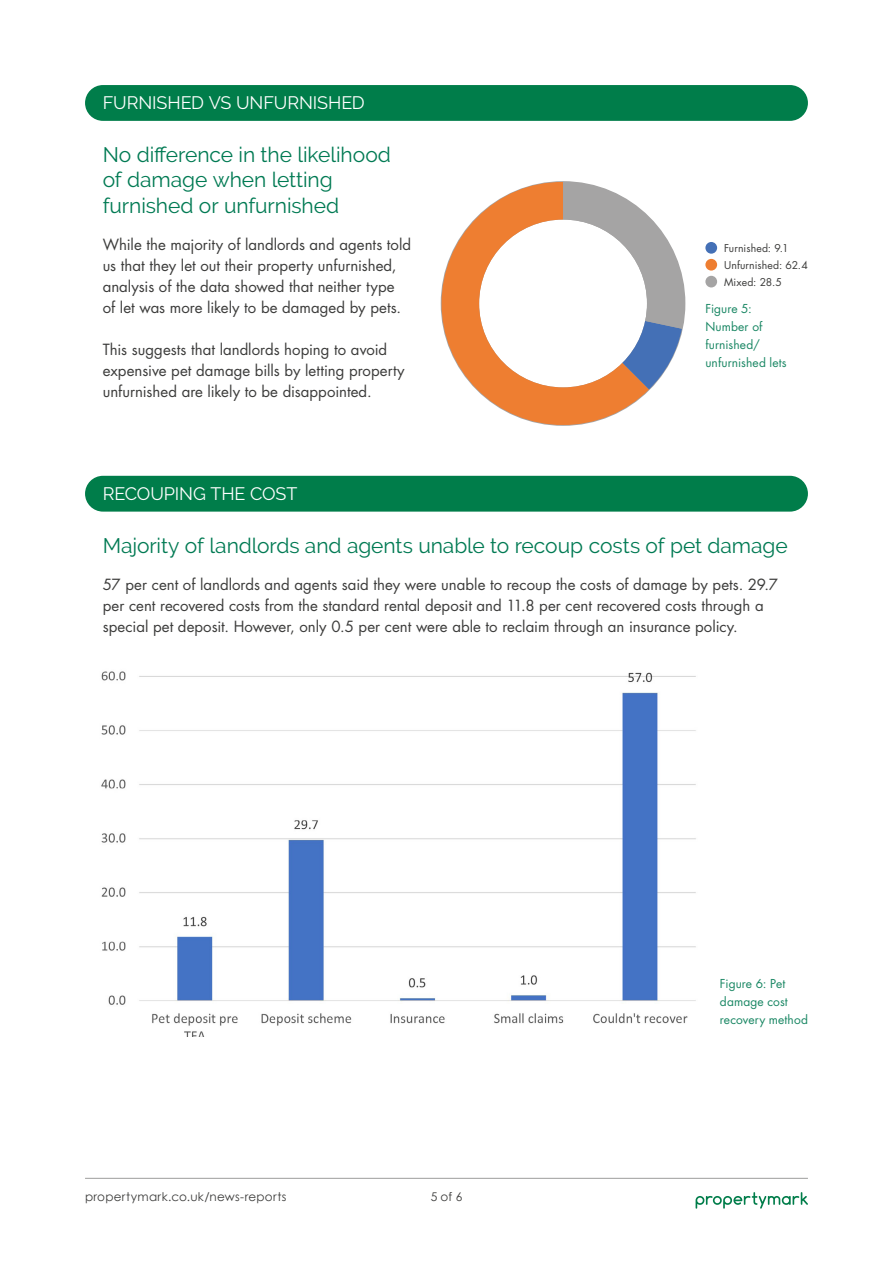
<style>
.page{position:relative;width:893px;height:1263px;background:#fff}
.page>*{position:absolute;margin:0;border:0;box-sizing:border-box;transform-origin:0 0}
.t1{font:21px/25.5px "Raleway";letter-spacing:-.005em;color:#007a53}
.t2{font:18px "Raleway";letter-spacing:-.005em;color:#fff}
.t3{font:15px/21px "Futura Std";color:#3c3c3b}
.t4{font:12px/18px "Futura Std";letter-spacing:.005em;color:#1a8764}
.t5{font:12px "Century Gothic";letter-spacing:.02em;color:#3c3c3b}
.t6{font:10.5px/17.2px "Futura Std";letter-spacing:.01em;color:#3c3c3b}
</style>
<div class="page">
<hr style="left:85px;top:1178px;width:723px;height:1px;background:#9d9d9c">
<svg style="left:696px;top:1192px;width:112px;height:16px"></svg>
<div style="left:85px;top:85px;width:723px;height:36px;background:#007d4a;border-radius:18px"></div>
<div style="left:85px;top:476px;width:723px;height:36px;background:#007d4a;border-radius:18px"></div>
<svg style="left:441px;top:182px;width:208px;height:244px"></svg>
<svg style="left:563px;top:182px;width:122px;height:207px"></svg>
<div style="left:705px;top:276px;width:12px;height:11px;background:#a5a4a4;border-radius:50%"></div>
<div style="left:705px;top:259px;width:12px;height:12px;background:#ee7e31;border-radius:50%"></div>
<div style="left:705px;top:242px;width:12px;height:12px;background:#4470b6;border-radius:50%"></div>
<img style="left:101px;top:671px;width:595px;height:365px">
<p class="t2" style="left:103px;top:93px;width:264px">FURNISHED VS UNFURNISHED</p>
<h1 class="t1" style="left:103px;top:142px;width:290px">No difference in the likelihood of damage when letting furnished or unfurnished</h1>
<p class="t3" style="left:103px;top:234px;width:310px">While the majority of landlords and agents told us that they let out their property unfurnished, analysis of the data showed that neither type<br>of let was more likely to be damaged by pets.</p>
<p class="t3" style="left:103px;top:339px;width:303px">This suggests that landlords hoping to avoid expensive pet damage bills by letting property unfurnished are likely to be disappointed.</p>
<p class="t2" style="left:103px;top:483px;width:196px">RECOUPING THE COST</p>
<p class="t6" style="left:724px;top:239px;width:85px">Furnished: 9.1<br>Unfurnished: 62.4<br>Mixed: 28.5</p>
<p class="t4" style="left:705px;top:300px;width:83px">Figure 5:<br>Number of furnished/ unfurnished lets</p>
<h1 class="t1" style="left:103px;top:532px;width:686px">Majority of landlords and agents unable to recoup costs of pet damage</h1>
<p class="t3" style="left:103px;top:574px;width:677px">57 per cent of landlords and agents said they were unable to recoup the costs of damage by pets. 29.7 per cent recovered costs from the standard rental deposit and 11.8 per cent recovered costs through a special pet deposit. However, only 0.5 per cent were able to reclaim through an insurance policy.</p>
<p class="t5" style="left:85px;top:1188px;width:203px">propertymark.co.uk/news-reports</p>
<p class="t5" style="left:431px;top:1188px;width:33px">5 of 6</p>
<p class="t4" style="left:720px;top:974px;width:89px">Figure 6: Pet damage cost recovery method</p>
</div>
